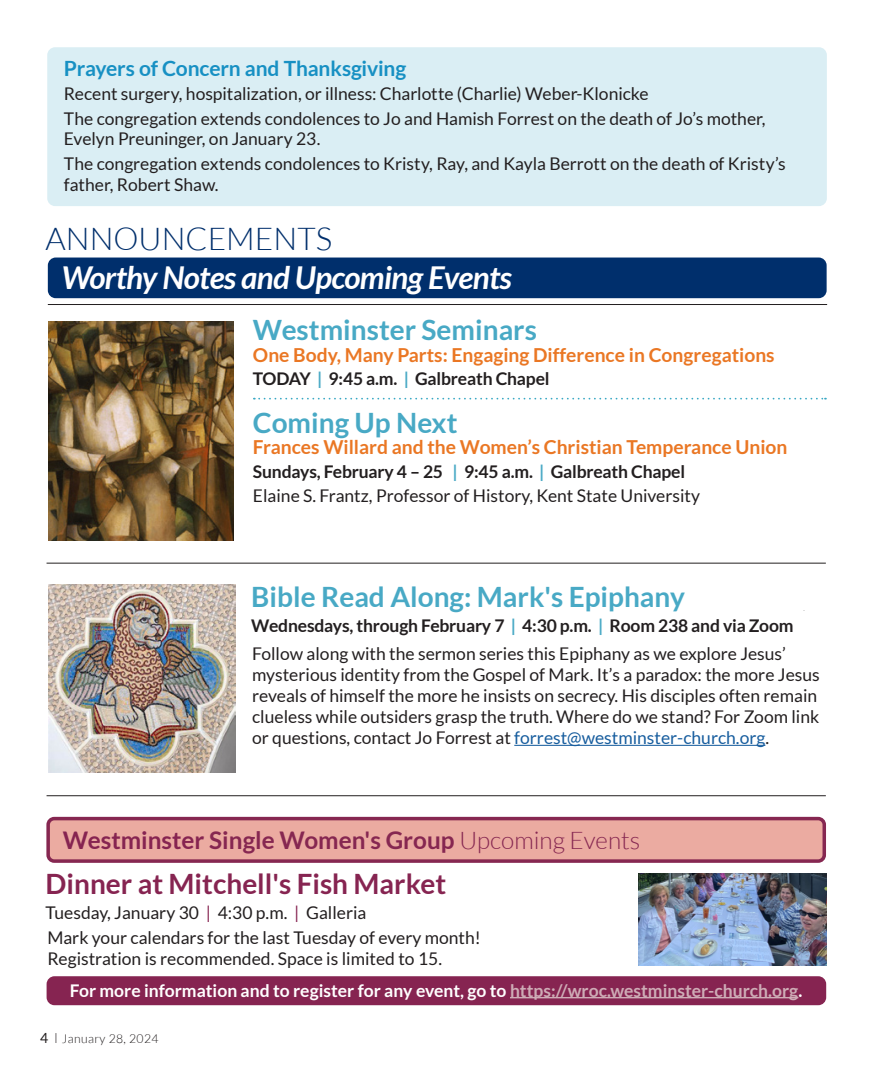
<style>
.page{position:relative;width:882px;height:1071px;background:#fff}
.page>*{position:absolute;margin:0;border:0;box-sizing:border-box;transform-origin:0 0}
.t1{font:italic 700 31.5px "Lato";letter-spacing:-.02em;color:#fff}
.t2{font:300 31.5px "Lato";color:#002f6c}
.t3{font:700 28px "Lato";color:#48a9c5}
.t4{font:700 28px "Lato";color:#862451}
.t5{font:700 24.32px "Lato";color:#862751}
.t6{font:700 21px "Lato";letter-spacing:-.01em;color:#1790c3}
.t7{font:700 19.25px "Lato";color:#ea7724}
.t8{font:17.5px/21px "Lato";color:#231f20}
.t9{font:700 17.5px "Lato";letter-spacing:-.01em;color:#231f20}
.t10{font:700 17.5px "Lato";color:#fff}
.t11{font:300 12.25px "Lato";letter-spacing:.03em;color:#231f20}
.s1{color:#48a9c5}
.s2{color:#175d9e}
.s3{color:#862451}
.s4{font-weight:300}
.s5{color:#ceacb6}
.s6{font-weight:400;font-size:14px}
.s7{font-family:"Filosofia Unicase";font-weight:400;font-size:14px}
</style>
<div class="page">
<div style="left:48px;top:258px;width:779px;height:40px;background:#002f6c;border-radius:8px"></div>
<hr style="left:48px;top:304px;width:779px;height:1px;background:#231f20">
<hr style="left:47px;top:795px;width:779px;height:1px;background:#231f20">
<hr style="left:47px;top:563px;width:779px;height:1px;background:#231f20">
<div style="left:47px;top:47px;width:780px;height:159px;background:#daeef4;border-radius:8px"></div>
<img style="left:48px;top:321px;width:186px;height:219px">
<svg style="left:254px;top:398px;width:572px;height:2px"></svg>
<img style="left:639px;top:874px;width:188px;height:92px">
<div style="left:48px;top:819px;width:776px;height:42px;background:#ebaba1;border-radius:6px"></div>
<div style="left:46px;top:817px;width:780px;height:46px;border:4px solid #862751;border-radius:6px"></div>
<div style="left:47px;top:976px;width:779px;height:29px;background:#862451;border-radius:8px"></div>
<hr style="left:510px;top:997px;width:288px;height:1px;background:#ceacb6">
<hr style="left:514px;top:745px;width:251px;height:1px;background:#175d9e">
<img style="left:48px;top:584px;width:187px;height:188px">
<p class="t6" style="left:64px;top:56px;width:344px">Prayers of Concern and Thanksgiving</p>
<p class="t8" style="left:64px;top:83px;width:586px">Recent surgery, hospitalization, or illness: Charlotte (Charlie) Weber-Klonicke</p>
<p class="t8" style="left:64px;top:109px;width:703px;line-height:20.1px">The congregation extends condolences to Jo and Hamish Forrest on the death of Jo’s mother,<br>Evelyn Preuninger, on January 23.</p>
<p class="t8" style="left:64px;top:153px;width:723px">The congregation extends condolences to Kristy, Ray, and Kayla Berrott on the death of Kristy’s father, Robert Shaw.</p>
<p class="t2" style="left:46px;top:221px;width:288px">ANNOUNCEMENTS</p>
<p class="t1" style="left:62px;top:260px;width:452px">Worthy Notes and Upcoming Events</p>
<p class="t3" style="left:253px;top:314px;width:286px">Westminster Seminars</p>
<p class="t7" style="left:253px;top:344px;width:523px">One Body, Many Parts: Engaging Difference in Congregations</p>
<p class="t9" style="left:253px;top:369px;width:298px">TODAY <span class="s1">|</span> 9:45 a.m. <span class="s1">|</span> Galbreath Chapel</p>
<p class="t3" style="left:253px;top:406px;width:206px">Coming Up Next</p>
<p class="t7" style="left:253px;top:436px;width:536px">Frances Willard and the Women’s Christian Temperance Union</p>
<p class="t9" style="left:253px;top:461px;width:434px">Sundays, February 4 – 25 <span class="s1">|</span> 9:45 a.m. <span class="s1">|</span> Galbreath Chapel</p>
<p class="t8" style="left:253px;top:485px;width:449px">Elaine S. Frantz, Professor of History, Kent State University</p>
<p class="t3" style="left:251px;top:581px;width:435px">Bible Read Along: Mark's Epiphany</p>
<p class="t9" style="left:251px;top:616px;width:544px">Wednesdays, through February 7 <span class="s1">|</span> 4:30 p.m. <span class="s1">|</span> Room 238 and via Zoom</p>
<p class="t8" style="left:252px;top:643px;width:569px">Follow along with the sermon series this Epiphany as we explore Jesus’ mysterious identity from the Gospel of Mark. It’s a paradox: the more Jesus reveals of himself the more he insists on secrecy. His disciples often remain clueless while outsiders grasp the truth. Where do we stand? For Zoom link or questions, contact Jo Forrest at <span class="s2">forrest@westminster-church.org</span>.</p>
<p class="t5" style="left:63px;top:826px;width:579px"><span class="s3">Westminster</span> Single Women's Group <span class="s4">Upcoming Events</span></p>
<p class="t4" style="left:46px;top:867px;width:402px">Dinner at Mitchell's Fish Market</p>
<p class="t8" style="left:46px;top:902px;width:322px">Tuesday, January 30 <span class="s3">|</span> 4:30 p.m. <span class="s3">|</span> Galleria</p>
<p class="t8" style="left:47px;top:927px;width:435px">Mark your calendars for the last Tuesday of every month!<br>Registration is recommended. Space is limited to 15.</p>
<p class="t10" style="left:70px;top:980px;width:734px">For more information and to register for any event, go to <span class="s5">https://wroc.westminster-church.org</span>.</p>
<p class="t11" style="left:40px;top:1032px;width:120px"><span class="s6">4</span> <span class="s7">|</span> January 28, 2024</p>
</div>
